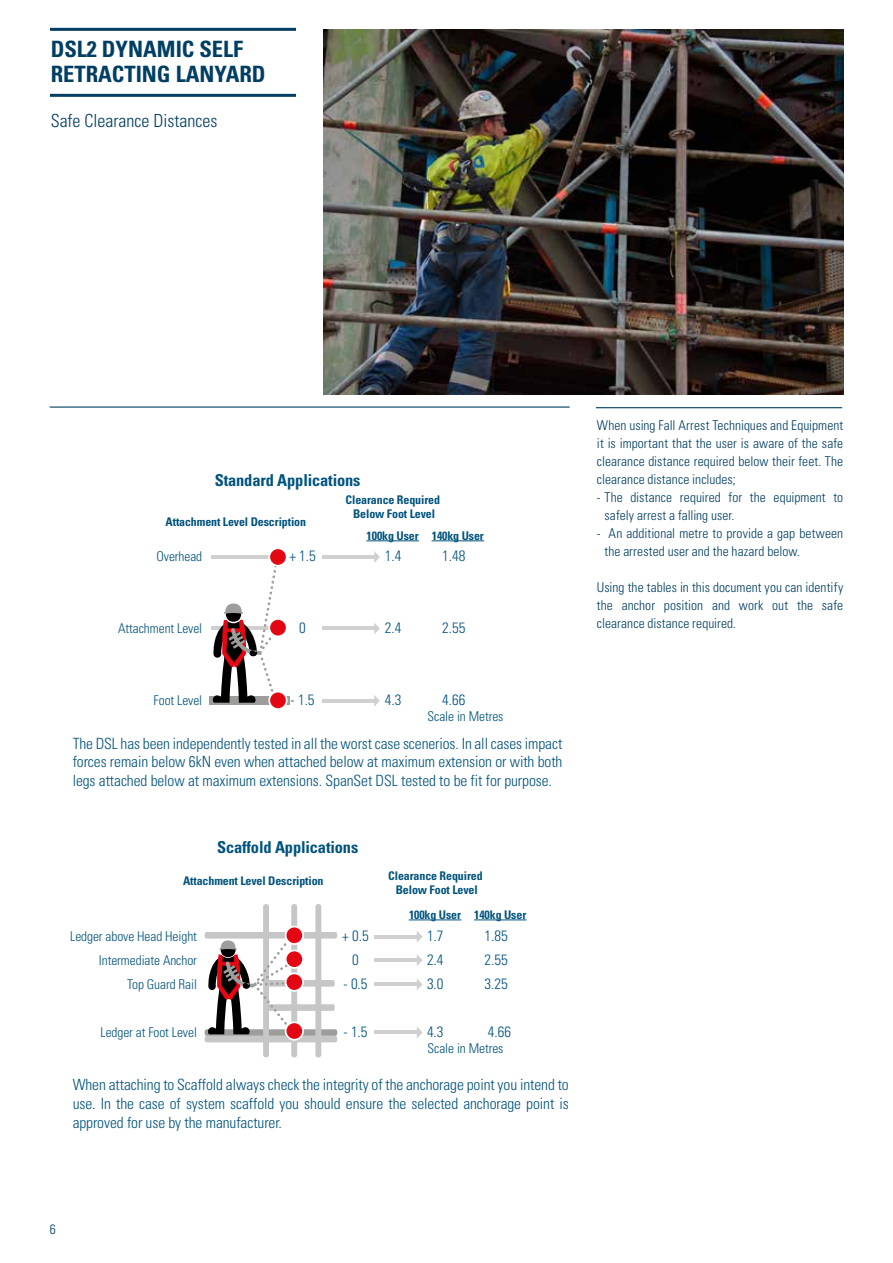
<style>
.page{position:relative;width:893px;height:1263px;background:#fff}
.page>*{position:absolute;margin:0;border:0;box-sizing:border-box;transform-origin:0 0}
.t1{font:700 condensed 22.5px/25.5px "Univers";color:#003e63}
.t2{font:300 condensed 18px "Univers";color:#003e63}
.t3{font:700 condensed 16.5px "Univers";letter-spacing:-.01em;color:#00537e}
.t4{font:300 condensed 15.45px/18.6px "Univers";letter-spacing:-.005em;color:#00537e;text-align:justify}
.t5{font:300 condensed 15px/24px "Univers";color:#00537e;text-align:center}
.t6{font:300 condensed 13.5px/18px "Univers";letter-spacing:.01em;color:#003e63;text-align:justify}
.t7{font:300 condensed 13.5px/24px "Univers";letter-spacing:-.005em;color:#00537e;text-align:right}
.t8{font:700 condensed 12px/14.4px "Univers";letter-spacing:-.01em;color:#00537e;text-align:center}
</style>
<div class="page">
<hr style="left:50px;top:94px;width:246px;height:3px;background:#003e63">
<hr style="left:50px;top:28px;width:246px;height:3px;background:#003e63">
<div style="left:209px;top:696px;width:80px;height:9px;background:#9d9d9c"></div>
<hr style="left:322px;top:626px;width:55px;height:4px;background:#d0d0d0">
<hr style="left:322px;top:699px;width:55px;height:3px;background:#d0d0d0">
<hr style="left:322px;top:555px;width:55px;height:4px;background:#d0d0d0">
<hr style="left:211px;top:626px;width:62px;height:4px;background:#d0d0d0">
<hr style="left:211px;top:555px;width:62px;height:4px;background:#d0d0d0">
<svg style="left:374px;top:551px;width:6px;height:12px"></svg>
<svg style="left:374px;top:623px;width:6px;height:11px"></svg>
<svg style="left:374px;top:695px;width:6px;height:12px"></svg>
<hr style="left:374px;top:958px;width:45px;height:4px;background:#d0d0d0">
<hr style="left:374px;top:982px;width:45px;height:4px;background:#d0d0d0">
<hr style="left:374px;top:1030px;width:45px;height:4px;background:#d0d0d0">
<hr style="left:374px;top:935px;width:45px;height:3px;background:#d0d0d0">
<svg style="left:417px;top:931px;width:6px;height:11px"></svg>
<svg style="left:417px;top:955px;width:6px;height:11px"></svg>
<svg style="left:417px;top:979px;width:6px;height:11px"></svg>
<svg style="left:417px;top:1027px;width:6px;height:11px"></svg>
<div style="left:315px;top:904px;width:6px;height:153px;background:#c6c6c6;border-radius:3px"></div>
<div style="left:263px;top:904px;width:6px;height:153px;background:#c6c6c6;border-radius:3px"></div>
<div style="left:291px;top:904px;width:6px;height:153px;background:#c6c6c6;border-radius:3px"></div>
<svg style="left:212px;top:549px;width:76px;height:160px"></svg>
<svg style="left:205px;top:926px;width:132px;height:116px"></svg>
<hr style="left:409px;top:919px;width:52px;height:1px;background:#00537e">
<hr style="left:474px;top:919px;width:52px;height:1px;background:#00537e">
<hr style="left:367px;top:540px;width:52px;height:1px;background:#00537e">
<hr style="left:432px;top:540px;width:52px;height:1px;background:#00537e">
<hr style="left:50px;top:406px;width:520px;height:2px;background:#003e63">
<hr style="left:596px;top:407px;width:246px;height:1px;background:#003e63">
<img style="left:323px;top:30px;width:520px;height:365px">
<h1 class="t1" style="left:51px;top:36px;width:217px">DSL2 DYNAMIC SELF<br>RETRACTING LANYARD</h1>
<p class="t2" style="left:51px;top:110px;width:168px">Safe Clearance Distances</p>
<p class="t3" style="left:215px;top:469px;width:147px">Standard Applications</p>
<p class="t8" style="left:166px;top:514px;width:142px">Attachment Level Description</p>
<p class="t8" style="left:346px;top:492px;width:96px">Clearance Required<br>Below Foot Level</p>
<p class="t8" style="left:367px;top:528px;width:119px">100kg User 140kg User</p>
<p class="t7" style="left:156px;top:544px;width:47px">Overhead</p>
<p class="t5" style="left:289px;top:544px;width:28px">+ 1.5</p>
<p class="t5" style="left:385px;top:544px;width:18px">1.4</p>
<p class="t5" style="left:442px;top:544px;width:25px">1.48</p>
<p class="t7" style="left:118px;top:616px;width:86px">Attachment Level</p>
<p class="t5" style="left:299px;top:616px;width:8px">0</p>
<p class="t5" style="left:385px;top:616px;width:18px">2.4</p>
<p class="t5" style="left:442px;top:616px;width:25px">2.55</p>
<p class="t7" style="left:154px;top:688px;width:50px">Foot Level</p>
<p class="t5" style="left:291px;top:687px;width:26px">- 1.5</p>
<p class="t5" style="left:385px;top:687px;width:18px">4.3</p>
<p class="t5" style="left:442px;top:687px;width:25px">4.66</p>
<p class="t7" style="left:428px;top:703px;width:77px">Scale in Metres</p>
<p class="t4" style="left:73px;top:734px;width:491px">The DSL has been independently tested in all the worst case scenerios. In all cases impact forces remain below 6kN even when attached below at maximum extension or with both legs attached below at maximum extensions. SpanSet DSL tested to be fit for purpose.</p>
<p class="t3" style="left:217px;top:837px;width:143px">Scaffold Applications</p>
<p class="t8" style="left:183px;top:873px;width:142px">Attachment Level Description</p>
<p class="t7" style="left:70px;top:924px;width:128px">Ledger above Head Height<br>Intermediate Anchor<br>Top Guard Rail</p>
<p class="t7" style="left:101px;top:1019px;width:98px">Ledger at Foot Level</p>
<p class="t5" style="left:342px;top:923px;width:28px">+ 0.5<br>0</p>
<p class="t5" style="left:344px;top:971px;width:26px">- 0.5</p>
<p class="t5" style="left:344px;top:1019px;width:26px">- 1.5</p>
<p class="t8" style="left:388px;top:868px;width:96px">Clearance Required<br>Below Foot Level</p>
<p class="t8" style="left:409px;top:907px;width:119px">100kg User 140kg User</p>
<p class="t5" style="left:427px;top:923px;width:18px">1.7</p>
<p class="t5" style="left:484px;top:923px;width:25px">1.85</p>
<p class="t5" style="left:427px;top:947px;width:18px">2.4</p>
<p class="t5" style="left:484px;top:947px;width:25px">2.55</p>
<p class="t5" style="left:427px;top:971px;width:18px">3.0</p>
<p class="t5" style="left:484px;top:971px;width:25px">3.25</p>
<p class="t5" style="left:427px;top:1019px;width:18px">4.3</p>
<p class="t5" style="left:488px;top:1019px;width:25px">4.66</p>
<p class="t7" style="left:428px;top:1036px;width:77px">Scale in Metres</p>
<p class="t4" style="left:73px;top:1075px;width:498px">When attaching to Scaffold always check the integrity of the anchorage point you intend to use. In the case of system scaffold you should ensure the selected anchorage point is approved for use by the manufacturer.</p>
<p class="t6" style="left:597px;top:416px;width:248px">When using Fall Arrest Techniques and Equipment it is important that the user is aware of the safe clearance distance required below their feet. The clearance distance includes;</p>
<p class="t6" style="left:604px;top:488px;width:240px;text-indent:-8px">- The distance required for the equipment to safely arrest a falling user.</p>
<p class="t6" style="left:604px;top:524px;width:240px;text-indent:-8px">- An additional metre to provide a gap between the arrested user and the hazard below.</p>
<p class="t6" style="left:597px;top:578px;width:248px">Using the tables in this document you can identify the anchor position and work out the safe clearance distance required.</p>
<p class="t6" style="left:50px;top:1220px;width:7px">6</p>
</div>
